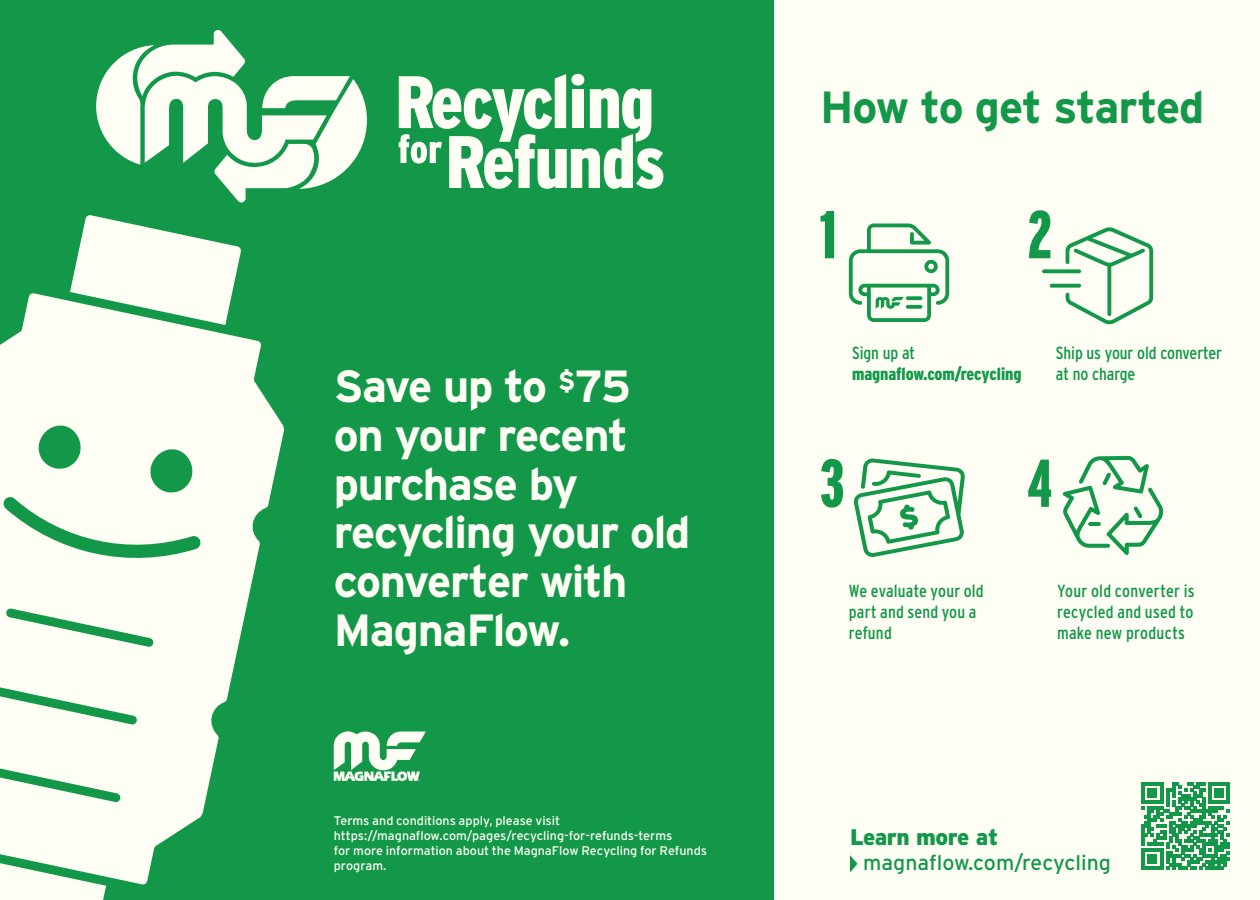
<style>
.page{position:relative;width:1260px;height:900px;background:#139849}
.page>*{position:absolute;margin:0;border:0;box-sizing:border-box;transform-origin:0 0}
.t1{font:900 67.5px "Interstate Compressed";color:#139849}
.t2{font:700 45px/48.8px "Interstate";letter-spacing:-.035em;color:#fffef4}
.t3{font:700 45px "Interstate";letter-spacing:-.025em;color:#139849}
.t4{font:900 22.5px "Interstate";letter-spacing:-.02em;color:#139849}
.t5{font:21.25px "Interstate";color:#139849}
.t6{font:17.5px/21px "Interstate Condensed";letter-spacing:.005em;color:#139849}
.t7{font:900 17.5px "Interstate Condensed";letter-spacing:-.005em;color:#139849}
.t8{font:12.5px/15px "Interstate";color:#fffef4}
</style>
<div class="page">
<div style="left:774px;top:0;width:486px;height:900px;background:#fffef4"></div>
<svg style="left:850px;top:855px;width:8px;height:18px"></svg>
<svg style="left:1042px;top:227px;width:111px;height:97px"></svg>
<svg style="left:1062px;top:456px;width:102px;height:99px"></svg>
<svg style="left:854px;top:458px;width:111px;height:99px"></svg>
<svg style="left:849px;top:224px;width:100px;height:98px"></svg>
<svg style="left:1142px;top:782px;width:88px;height:88px"></svg>
<svg style="left:0;top:215px;width:284px;height:685px;fill:#fffef4"></svg>
<svg style="left:334px;top:731px;width:92px;height:50px"></svg>
<svg style="left:399px;top:74px;width:264px;height:115px"></svg>
<svg style="left:96px;top:30px;width:271px;height:173px"></svg>
<h2 class="t2" style="left:334px;top:362px;width:358px">Save up to <sup>$</sup>75 on your recent purchase by recycling your old converter with<br>MagnaFlow.</h2>
<p class="t8" style="left:334px;top:813px;width:375px">Terms and conditions apply, please visit https://magnaflow.com/pages/recycling-for-refunds-terms<br>for more information about the MagnaFlow Recycling for Refunds program.</p>
<h2 class="t3" style="left:820px;top:82px;width:386px">How to get started</h2>
<h1 class="t1" style="left:820px;top:197px;width:18px">1</h1>
<h1 class="t1" style="left:1028px;top:197px;width:26px">2</h1>
<h3 class="t6" style="left:852px;top:342px;width:64px">Sign up at</h3>
<h3 class="t7" style="left:852px;top:364px;width:171px">magnaflow.com/recycling</h3>
<h3 class="t6" style="left:1056px;top:342px;width:168px">Ship us your old converter at no charge</h3>
<h1 class="t1" style="left:820px;top:446px;width:26px">3</h1>
<h1 class="t1" style="left:1028px;top:446px;width:26px">4</h1>
<h3 class="t6" style="left:849px;top:581px;width:136px">We evaluate your old part and send you a refund</h3>
<h3 class="t6" style="left:1057px;top:580px;width:139px;text-align:justify">Your old converter is recycled and used to make new products</h3>
<h3 class="t4" style="left:850px;top:824px;width:150px">Learn more at</h3>
<h3 class="t5" style="left:863px;top:851px;width:249px">magnaflow.com/recycling</h3>
</div>
